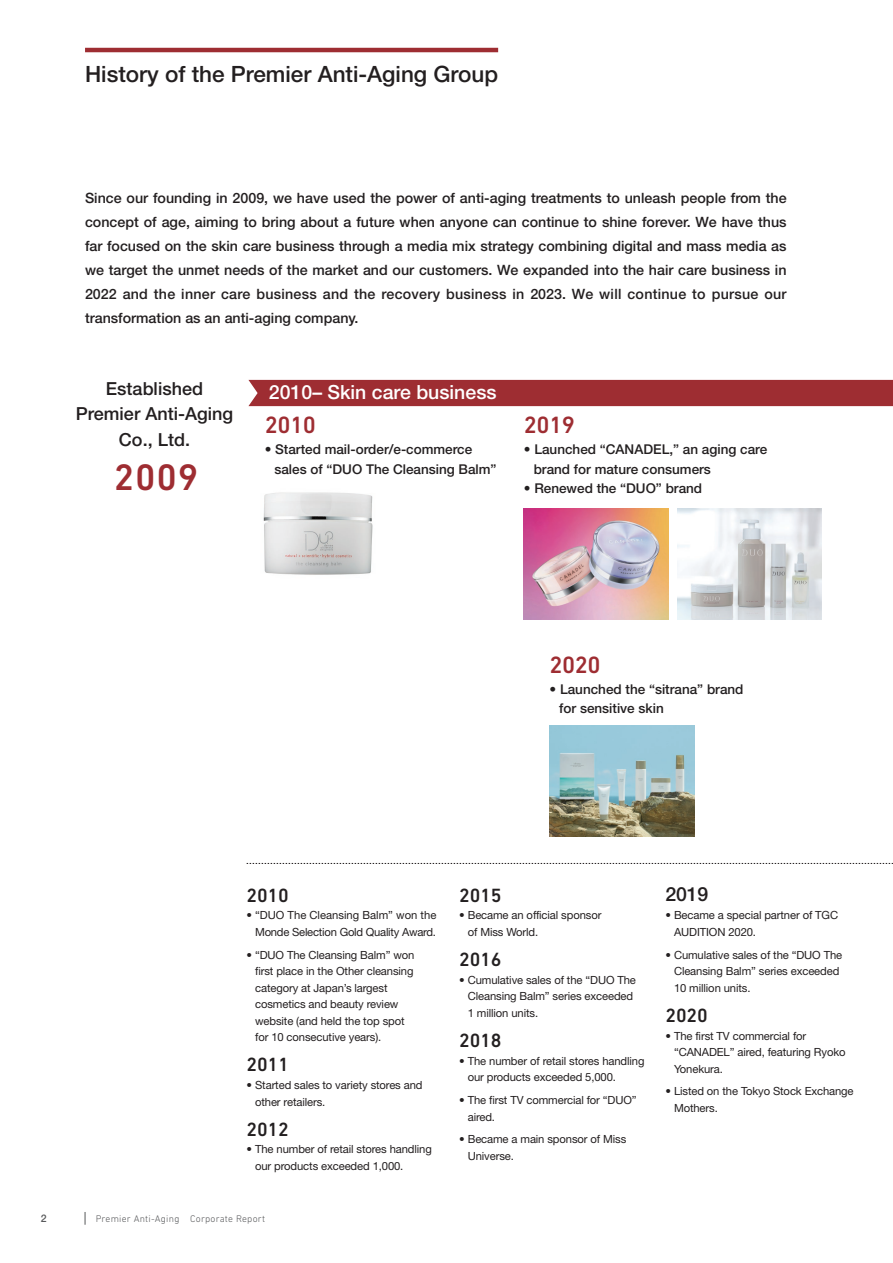
<style>
.page{position:relative;width:893px;height:1263px;background:#fff}
.page>*{position:absolute;margin:0;border:0;box-sizing:border-box;transform-origin:0 0}
.t1{font:500 37.5px "DIN Next LT Pro";color:#9e2d32}
.t2{font:500 24px "DIN Next LT Pro";letter-spacing:-.02em;color:#9e2d32}
.t3{font:500 22.5px "Helvetica Neue LT Std";color:#231f20}
.t4{font:500 19.5px "DIN Next LT Pro";letter-spacing:-.01em;color:#231f20}
.t5{font:500 19.5px "Helvetica Neue LT Std";color:#fff}
.t6{font:500 19.5px "Helvetica Neue LT Std";color:#231f20}
.t7{font:500 18px/25.5px "Helvetica Neue LT Std";color:#231f20;text-align:center}
.t8{font:500 14.25px/24px "Helvetica Neue LT Std";color:#231f20;text-align:justify}
.t9{font:500 13.5px/19.5px "Helvetica Neue LT Std";color:#231f20}
.t10{font:11.25px/16.5px "Helvetica Neue LT Std";letter-spacing:-.01em;color:#231f20}
.t11{font:500 10.5px "Helvetica Neue LT Std";color:#57585a}
.t12{font:300 9.75px "DIN Next LT Pro";letter-spacing:.025em;color:#57585a}
</style>
<div class="page">
<hr style="left:85px;top:48px;width:413px;height:4px;background:#9e2d32">
<div style="left:248px;top:380px;width:645px;height:26px;background:#9e2d32"></div>
<svg style="left:247px;top:863px;width:646px;height:1px"></svg>
<img style="left:263px;top:492px;width:110px;height:83px">
<img style="left:677px;top:509px;width:145px;height:110px">
<img style="left:524px;top:509px;width:144px;height:110px">
<img style="left:549px;top:725px;width:145px;height:111px">
<svg style="left:85px;top:1212px;width:1px;height:13px"></svg>
<h3 class="t3" style="left:85px;top:61px;width:415px">History of the Premier Anti-Aging Group</h3>
<p class="t8" style="left:85px;top:186px;width:703px">Since our founding in 2009, we have used the power of anti-aging treatments to unleash people from the concept of age, aiming to bring about a future when anyone can continue to shine forever. We have thus far focused on the skin care business through a media mix strategy combining digital and mass media as we target the unmet needs of the market and our customers. We expanded into the hair care business in 2022 and the inner care business and the recovery business in 2023. We will continue to pursue our transformation as an anti-aging company.</p>
<h3 class="t7" style="left:76px;top:375px;width:159px">Established<br>Premier Anti-Aging<br>Co., Ltd.</h3>
<h1 class="t1" style="left:114px;top:455px;width:86px">2009</h1>
<h3 class="t5" style="left:269px;top:381px;width:229px">2010– Skin care business</h3>
<h2 class="t2" style="left:265px;top:411px;width:53px">2010</h2>
<p class="t9" style="left:274px;top:440px;width:224px;text-indent:-10px">• Started mail-order/e-commerce sales of “DUO The Cleansing Balm”</p>
<h2 class="t2" style="left:524px;top:411px;width:53px">2019</h2>
<p class="t9" style="left:534px;top:440px;width:235px;text-indent:-10px">• Launched “CANADEL,” an aging care brand for mature consumers</p>
<p class="t9" style="left:524px;top:479px;width:180px">• Renewed the “DUO” brand</p>
<h2 class="t2" style="left:549px;top:650px;width:53px">2020</h2>
<p class="t9" style="left:559px;top:679px;width:186px;text-indent:-10px">• Launched the “sitrana” brand for sensitive skin</p>
<h3 class="t4" style="left:247px;top:884px;width:44px">2010</h3>
<p class="t10" style="left:247px;top:907px;width:191px;text-align:right">• “DUO The Cleansing Balm” won the<br>Monde Selection Gold Quality Award.</p>
<p class="t10" style="left:255px;top:946px;width:161px;text-indent:-9px">• “DUO The Cleansing Balm” won first place in the Other cleansing category at Japan’s largest cosmetics and beauty review website (and held the top spot for 10 consecutive years).</p>
<h3 class="t4" style="left:247px;top:1053px;width:44px">2011</h3>
<p class="t10" style="left:255px;top:1077px;width:169px;text-indent:-9px">• Started sales to variety stores and other retailers.</p>
<h3 class="t4" style="left:247px;top:1118px;width:44px">2012</h3>
<p class="t10" style="left:255px;top:1141px;width:178px;text-indent:-9px">• The number of retail stores handling our products exceeded 1,000.</p>
<h3 class="t4" style="left:459px;top:884px;width:44px">2015</h3>
<p class="t10" style="left:468px;top:907px;width:135px;text-indent:-9px">• Became an official sponsor of Miss World.</p>
<h3 class="t4" style="left:459px;top:948px;width:44px">2016</h3>
<p class="t10" style="left:468px;top:971px;width:170px;text-indent:-9px">• Cumulative sales of the “DUO The<br>Cleansing Balm” series exceeded<br>1 million units.</p>
<h3 class="t4" style="left:459px;top:1029px;width:44px">2018</h3>
<p class="t10" style="left:468px;top:1052px;width:178px;text-indent:-9px">• The number of retail stores handling our products exceeded 5,000.</p>
<p class="t10" style="left:468px;top:1091px;width:170px;text-indent:-9px">• The first TV commercial for “DUO” aired.</p>
<p class="t10" style="left:468px;top:1131px;width:160px;text-indent:-9px">• Became a main sponsor of Miss<br>Universe.</p>
<h3 class="t6" style="left:665px;top:883px;width:44px">2019</h3>
<p class="t10" style="left:674px;top:907px;width:166px;text-indent:-9px">• Became a special partner of TGC<br>AUDITION 2020.</p>
<p class="t10" style="left:674px;top:946px;width:170px;text-indent:-9px">• Cumulative sales of the “DUO The<br>Cleansing Balm” series exceeded<br>10 million units.</p>
<h3 class="t4" style="left:665px;top:1004px;width:44px">2020</h3>
<p class="t10" style="left:674px;top:1027px;width:173px;text-indent:-9px">• The first TV commercial for “CANADEL” aired, featuring Ryoko<br>Yonekura.</p>
<p class="t10" style="left:674px;top:1083px;width:181px;text-indent:-9px">• Listed on the Tokyo Stock Exchange<br>Mothers.</p>
<p class="t11" style="left:41px;top:1212px;width:7px">2</p>
<p class="t12" style="left:96px;top:1213px;width:171px">Premier Anti-Aging Corporate Report</p>
</div>
